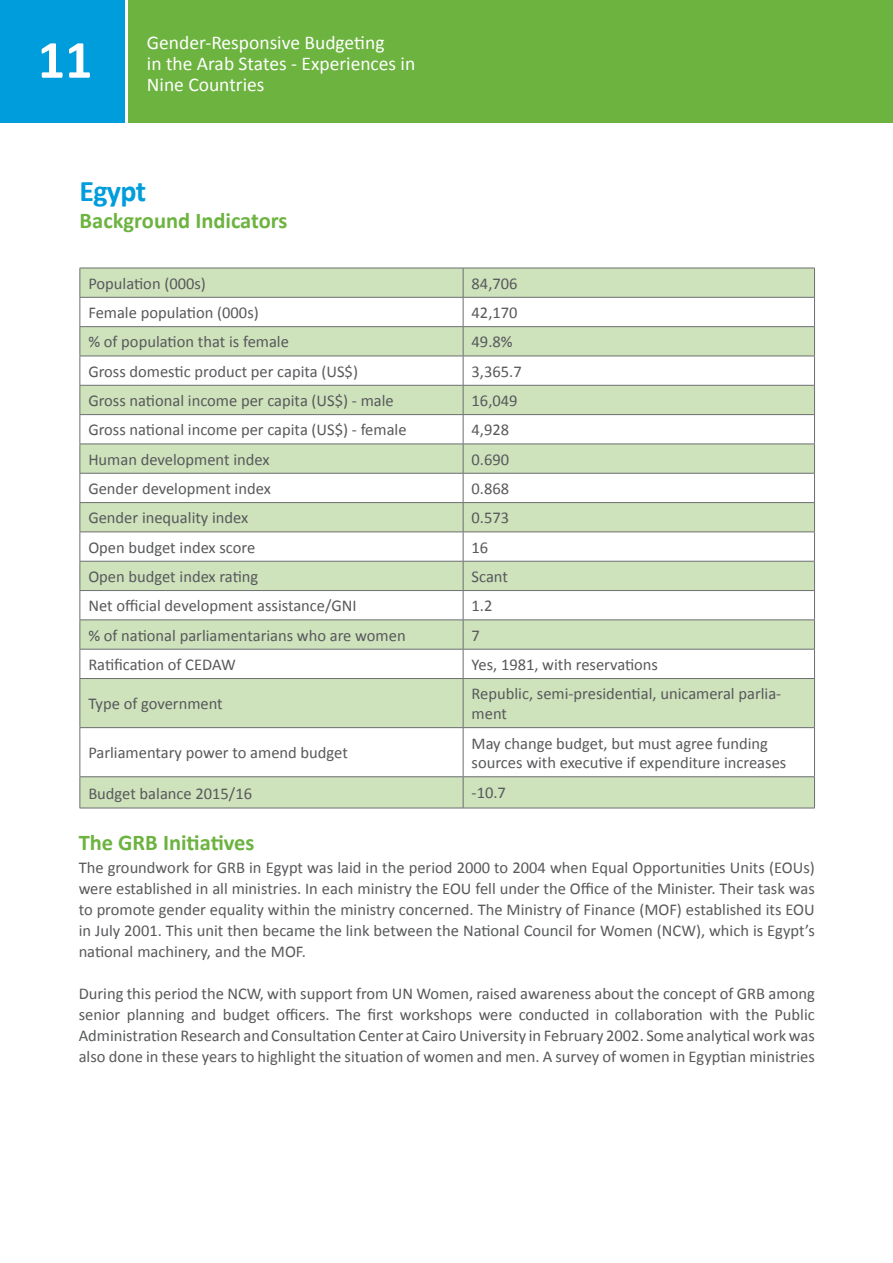
<style>
.page{position:relative;width:893px;height:1263px;background:#fff}
.page>*{position:absolute;margin:0;border:0;box-sizing:border-box;transform-origin:0 0}
.t1{font:700 54px "Calibri";color:#fff}
.t2{font:700 30px "Calibri";letter-spacing:-.025em;color:#009ddc}
.t3{font:700 22.5px "Calibri";color:#6cb33f}
.t4{font:19.5px/21.1px "Calibri";color:#fff}
.t5{font:16.5px/21px "Calibri";color:#58595b}
</style>
<div class="page">
<div style="left:0;top:0;width:125px;height:123px;background:#009ddc"></div>
<div style="left:129px;top:0;width:764px;height:123px;background:#6cb33f"></div>
<svg style="left:81px;top:269px;width:733px;height:539px;fill:#cee2bc"></svg>
<hr style="left:80px;top:326px;width:383px;height:1px;background:#6d6e71">
<hr style="left:463px;top:326px;width:352px;height:1px;background:#6d6e71">
<hr style="left:80px;top:356px;width:383px;height:1px;background:#6d6e71">
<hr style="left:463px;top:356px;width:352px;height:1px;background:#6d6e71">
<hr style="left:80px;top:385px;width:383px;height:1px;background:#6d6e71">
<hr style="left:463px;top:385px;width:352px;height:1px;background:#6d6e71">
<hr style="left:80px;top:414px;width:383px;height:1px;background:#6d6e71">
<hr style="left:463px;top:414px;width:352px;height:1px;background:#6d6e71">
<hr style="left:80px;top:444px;width:383px;height:1px;background:#6d6e71">
<hr style="left:463px;top:444px;width:352px;height:1px;background:#6d6e71">
<hr style="left:80px;top:473px;width:383px;height:1px;background:#6d6e71">
<hr style="left:463px;top:473px;width:352px;height:1px;background:#6d6e71">
<hr style="left:80px;top:502px;width:383px;height:1px;background:#6d6e71">
<hr style="left:463px;top:502px;width:352px;height:1px;background:#6d6e71">
<hr style="left:80px;top:532px;width:383px;height:1px;background:#6d6e71">
<hr style="left:463px;top:532px;width:352px;height:1px;background:#6d6e71">
<hr style="left:80px;top:561px;width:383px;height:1px;background:#6d6e71">
<hr style="left:463px;top:561px;width:352px;height:1px;background:#6d6e71">
<hr style="left:80px;top:590px;width:383px;height:1px;background:#6d6e71">
<hr style="left:463px;top:590px;width:352px;height:1px;background:#6d6e71">
<hr style="left:80px;top:620px;width:383px;height:1px;background:#6d6e71">
<hr style="left:463px;top:620px;width:352px;height:1px;background:#6d6e71">
<hr style="left:80px;top:649px;width:383px;height:1px;background:#6d6e71">
<hr style="left:463px;top:649px;width:352px;height:1px;background:#6d6e71">
<hr style="left:80px;top:678px;width:383px;height:1px;background:#6d6e71">
<hr style="left:80px;top:679px;width:1px;height:48px;background:#6d6e71">
<hr style="left:463px;top:678px;width:352px;height:1px;background:#6d6e71">
<hr style="left:463px;top:679px;width:1px;height:48px;background:#6d6e71">
<hr style="left:814px;top:679px;width:1px;height:48px;background:#6d6e71">
<hr style="left:80px;top:727px;width:383px;height:1px;background:#6d6e71">
<hr style="left:80px;top:728px;width:1px;height:48px;background:#6d6e71">
<hr style="left:463px;top:727px;width:352px;height:1px;background:#6d6e71">
<hr style="left:463px;top:728px;width:1px;height:48px;background:#6d6e71">
<hr style="left:814px;top:728px;width:1px;height:48px;background:#6d6e71">
<hr style="left:80px;top:776px;width:383px;height:1px;background:#6d6e71">
<hr style="left:80px;top:777px;width:1px;height:31px;background:#6d6e71">
<hr style="left:463px;top:776px;width:352px;height:1px;background:#6d6e71">
<hr style="left:463px;top:777px;width:1px;height:31px;background:#6d6e71">
<hr style="left:814px;top:777px;width:1px;height:31px;background:#6d6e71">
<hr style="left:80px;top:808px;width:383px;height:1px;background:#6d6e71">
<hr style="left:463px;top:808px;width:352px;height:1px;background:#6d6e71">
<hr style="left:80px;top:268px;width:383px;height:1px;background:#6d6e71">
<svg style="left:80px;top:268px;width:1px;height:410px"></svg>
<hr style="left:463px;top:268px;width:352px;height:1px;background:#6d6e71">
<svg style="left:463px;top:268px;width:1px;height:410px"></svg>
<svg style="left:814px;top:268px;width:1px;height:410px"></svg>
<hr style="left:80px;top:297px;width:383px;height:1px;background:#6d6e71">
<hr style="left:463px;top:297px;width:352px;height:1px;background:#6d6e71">
<h1 class="t1" style="left:38px;top:25px;width:56px">11</h1>
<p class="t4" style="left:147px;top:32px;width:270px">Gender-Responsive Budgeting<br>in the Arab States - Experiences in</p>
<p class="t4" style="left:147px;top:74px;width:119px">Nine Countries</p>
<h2 class="t2" style="left:80px;top:172px;width:68px">Egypt</h2>
<h3 class="t3" style="left:80px;top:206px;width:209px">Background Indicators</h3>
<p class="t5" style="left:88px;top:273px;width:119px">Population (000s)</p>
<p class="t5" style="left:472px;top:273px;width:47px">84,706</p>
<p class="t5" style="left:88px;top:302px;width:172px">Female population (000s)</p>
<p class="t5" style="left:472px;top:302px;width:47px">42,170</p>
<p class="t5" style="left:88px;top:332px;width:202px">% of population that is female</p>
<p class="t5" style="left:472px;top:332px;width:43px">49.8%</p>
<p class="t5" style="left:88px;top:361px;width:271px">Gross domestic product per capita (US$)</p>
<p class="t5" style="left:472px;top:361px;width:52px">3,365.7</p>
<p class="t5" style="left:88px;top:390px;width:307px">Gross national income per capita (US$) - male</p>
<p class="t5" style="left:472px;top:390px;width:47px">16,049</p>
<p class="t5" style="left:88px;top:419px;width:320px">Gross national income per capita (US$) - female</p>
<p class="t5" style="left:472px;top:419px;width:39px">4,928</p>
<p class="t5" style="left:88px;top:449px;width:183px">Human development index</p>
<p class="t5" style="left:472px;top:449px;width:39px">0.690</p>
<p class="t5" style="left:88px;top:478px;width:184px">Gender development index</p>
<p class="t5" style="left:472px;top:478px;width:39px">0.868</p>
<p class="t5" style="left:88px;top:507px;width:162px">Gender inequality index</p>
<p class="t5" style="left:472px;top:507px;width:39px">0.573</p>
<p class="t5" style="left:88px;top:537px;width:168px">Open budget index score</p>
<p class="t5" style="left:472px;top:537px;width:18px">16</p>
<p class="t5" style="left:88px;top:566px;width:171px">Open budget index rating</p>
<p class="t5" style="left:472px;top:566px;width:38px">Scant</p>
<p class="t5" style="left:88px;top:595px;width:270px">Net official development assistance/GNI</p>
<p class="t5" style="left:472px;top:595px;width:22px">1.2</p>
<p class="t5" style="left:88px;top:625px;width:319px">% of national parliamentarians who are women</p>
<p class="t5" style="left:472px;top:625px;width:10px">7</p>
<p class="t5" style="left:88px;top:654px;width:149px">Ratification of CEDAW</p>
<p class="t5" style="left:472px;top:654px;width:188px">Yes, 1981, with reservations</p>
<p class="t5" style="left:88px;top:693px;width:136px">Type of government</p>
<p class="t5" style="left:472px;top:684px;width:311px;line-height:19.8px">Republic, semi-presidential, unicameral parlia&shy;ment</p>
<p class="t5" style="left:88px;top:742px;width:261px">Parliamentary power to amend budget</p>
<p class="t5" style="left:472px;top:733px;width:316px;line-height:19.8px">May change budget, but must agree funding sources with executive if expenditure increases</p>
<p class="t5" style="left:88px;top:783px;width:165px">Budget balance 2015/16</p>
<p class="t5" style="left:472px;top:782px;width:36px">-10.7</p>
<h3 class="t3" style="left:79px;top:828px;width:177px">The GRB Initiatives</h3>
<p class="t5" style="left:79px;top:857px;width:738px;text-align:justify">The groundwork for GRB in Egypt was laid in the period 2000 to 2004 when Equal Opportunities Units (EOUs) were established in all ministries. In each ministry the EOU fell under the Office of the Minister. Their task was to promote gender equality within the ministry concerned. The Ministry of Finance (MOF) established its EOU in July 2001. This unit then became the link between the National Council for Women (NCW), which is Egypt’s national machinery, and the MOF.</p>
<p class="t5" style="left:79px;top:983px;width:738px;text-align:justify">During this period the NCW, with support from UN Women, raised awareness about the concept of GRB among senior planning and budget officers. The first workshops were conducted in collaboration with the Public Administration Research and Consultation Center at Cairo University in February 2002. Some analytical work was also done in these years to highlight the situation of women and men. A survey of women in Egyptian ministries</p>
</div>
